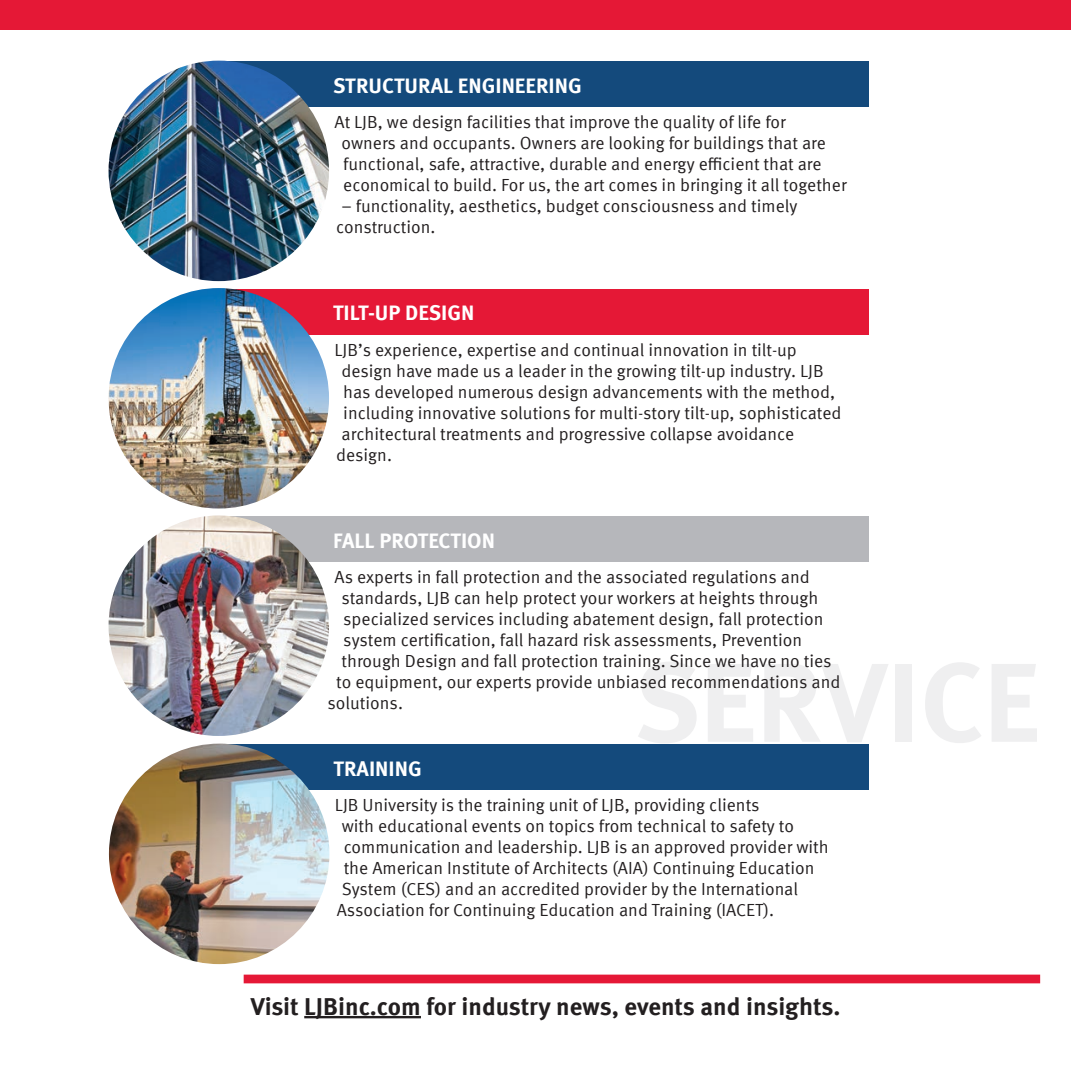
<style>
.page{position:relative;width:1071px;height:1071px;background:#fff}
.page>*{position:absolute;margin:0;border:0;box-sizing:border-box;transform-origin:0 0}
.t1{font:700 24.5px "Meta Offc Pro";color:#231f20}
.t2{font:700 21px "Meta Offc Pro";color:#fff}
.t3{font:17.5px/21px "Meta Offc Pro Norm";color:#231f20}
</style>
<div class="page">
<div style="left:244px;top:975px;width:796px;height:8px;background:#e51836"></div>
<div style="left:220px;top:744px;width:649px;height:46px;background:#144a7c"></div>
<img style="left:109px;top:744px;width:220px;height:220px;border-radius:110px">
<div style="left:220px;top:61px;width:649px;height:46px;background:#144a7c"></div>
<img style="left:109px;top:61px;width:220px;height:220px;border-radius:110px">
<div style="left:220px;top:289px;width:649px;height:45px;background:#e51836"></div>
<img style="left:109px;top:288px;width:220px;height:221px;border-radius:110px">
<div style="left:220px;top:516px;width:649px;height:46px;background:#b6b7bb"></div>
<img style="left:109px;top:515px;width:220px;height:221px;border-radius:110px">
<hr style="left:304px;top:1016px;width:117px;height:2px;background:#231f20">
<div style="left:0;top:0;width:1071px;height:30px;background:#e51836"></div>
<p class="t2" style="left:333px;top:69px;width:250px">STRUCTURAL ENGINEERING</p>
<p class="t3" style="left:342px;top:111px;width:507px;text-indent:-7px">At LJB, we design facilities that improve the quality of life for<br>owners and occupants. Owners are looking for buildings that are functional, safe, attractive, durable and energy efficient that are economical to build. For us, the art comes in bringing it all together</p>
<p class="t3" style="left:336px;top:195px;width:463px;text-indent:5px">– functionality, aesthetics, budget consciousness and timely construction.</p>
<p class="t2" style="left:333px;top:296px;width:143px">TILT-UP DESIGN</p>
<p class="t3" style="left:335px;top:338px;width:464px">LJB’s experience, expertise and continual innovation in tilt-up</p>
<p class="t3" style="left:342px;top:359px;width:484px">design have made us a leader in the growing tilt-up industry. LJB</p>
<p class="t3" style="left:343px;top:380px;width:494px">has developed numerous design advancements with the method,</p>
<p class="t3" style="left:343px;top:401px;width:500px">including innovative solutions for multi-story tilt-up, sophisticated</p>
<p class="t3" style="left:342px;top:422px;width:454px">architectural treatments and progressive collapse avoidance</p>
<p class="t3" style="left:336px;top:443px;width:57px">design.</p>
<p class="t2" style="left:333px;top:524px;width:164px">FALL PROTECTION</p>
<p class="t3" style="left:335px;top:565px;width:477px">As experts in fall protection and the associated regulations and</p>
<p class="t3" style="left:342px;top:586px;width:478px">standards, LJB can help protect your workers at heights through</p>
<p class="t3" style="left:343px;top:607px;width:482px">specialized services including abatement design, fall protection</p>
<p class="t3" style="left:343px;top:628px;width:461px">system certification, fall hazard risk assessments, Prevention</p>
<p class="t3" style="left:342px;top:649px;width:492px">through Design and fall protection training. Since we have no ties</p>
<p class="t3" style="left:336px;top:670px;width:506px">to equipment, our experts provide unbiased recommendations and</p>
<p class="t3" style="left:328px;top:691px;width:77px">solutions.</p>
<p class="t2" style="left:333px;top:752px;width:90px">TRAINING</p>
<p class="t3" style="left:335px;top:794px;width:426px">LJB University is the training unit of LJB, providing clients</p>
<p class="t3" style="left:342px;top:815px;width:454px">with educational events on topics from technical to safety to</p>
<p class="t3" style="left:344px;top:836px;width:486px">communication and leadership. LJB is an approved provider with</p>
<p class="t3" style="left:344px;top:857px;width:472px">the American Institute of Architects (AIA) Continuing Education</p>
<p class="t3" style="left:342px;top:878px;width:458px">System (CES) and an accredited provider by the International</p>
<p class="t3" style="left:337px;top:899px;width:439px">Association for Continuing Education and Training (IACET).</p>
<p class="t1" style="left:251px;top:988px;width:591px">Visit LJBinc.com for industry news, events and insights.</p>
</div>
